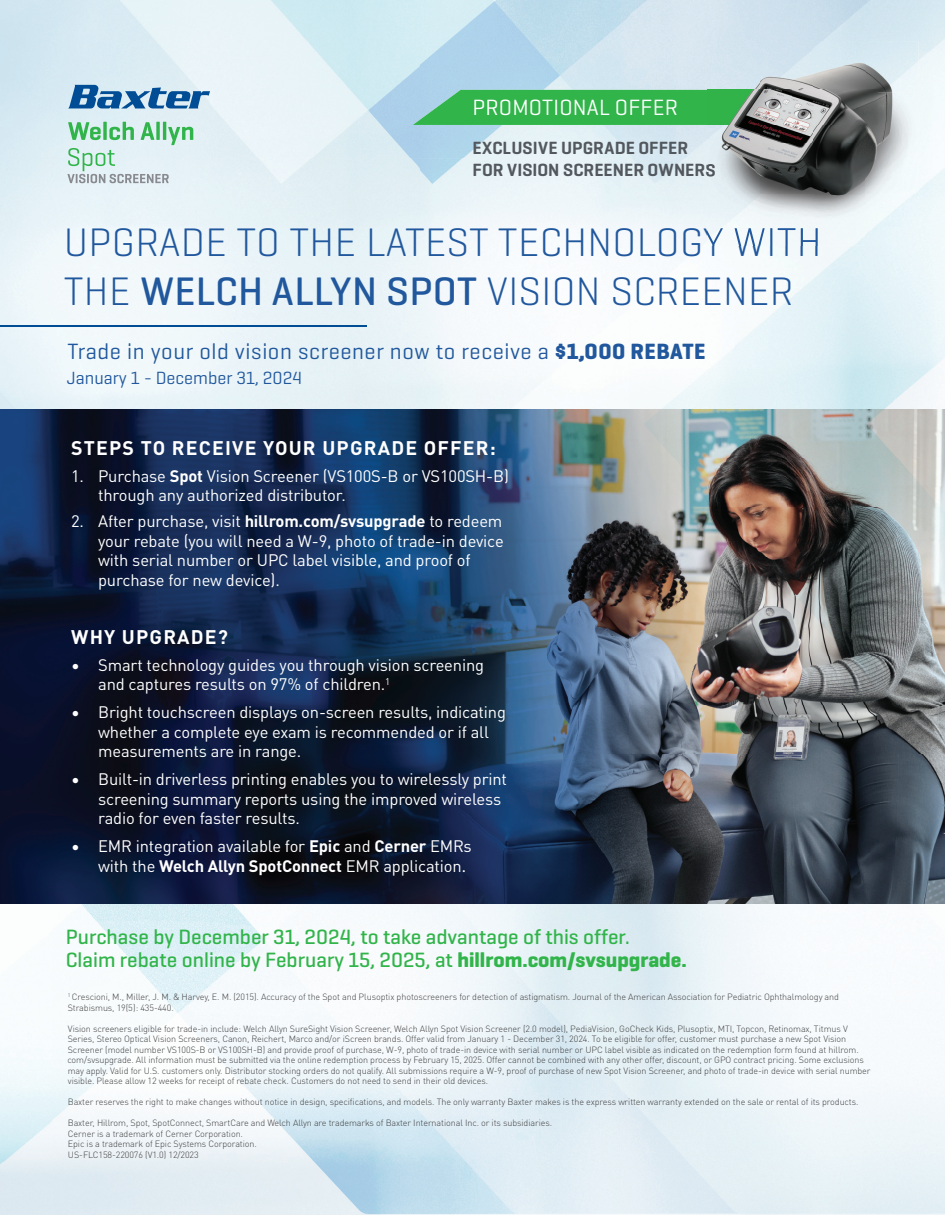
<style>
.page{position:relative;width:945px;height:1215px;background:#fff}
.page>*{position:absolute;margin:0;border:0;box-sizing:border-box;transform-origin:0 0}
.t1{font:300 40.5px/49.5px "Geogrotesque";letter-spacing:.01em;color:#21589d}
.t2{font:22.5px "Geogrotesque";letter-spacing:.025em;color:#21589d}
.t3{font:22.5px "Geogrotesque";letter-spacing:.01em;color:#fff}
.t4{font:500 21px/22.8px "Geogrotesque";color:#31b44a}
.t5{font:700 19.5px "DIN Pro";letter-spacing:.06em;color:#fff}
.t6{font:600 18px/22.5px "Geogrotesque";letter-spacing:.005em;color:#52585e}
.t7{font:18px "Geogrotesque";color:#21589d}
.t8{font:16.5px/19.5px "DIN Pro";letter-spacing:-.01em;color:#fff}
.t9{font:300 9px/10.5px "DIN Pro";letter-spacing:-.01em;color:#3e3e3f}
.s1{font-weight:500}
.s2{font-weight:700}
.s3{font-family:"Matter"}
</style>
<div class="page">
<img style="left:0;top:0;width:630px;height:317px">
<img style="left:630px;top:0;width:105px;height:409px">
<img style="left:893px;top:52px;width:52px;height:357px">
<div style="left:0;top:317px;width:367px;height:92px;background:#eaf4f8"></div>
<img style="left:0;top:903px;width:52px;height:312px">
<img style="left:52px;top:903px;width:893px;height:312px">
<img style="left:68px;top:228px;width:754px;height:28px">
<img style="left:474px;top:164px;width:234px;height:13px">
<img style="left:0;top:409px;width:945px;height:494px">
<svg style="left:413px;top:90px;width:295px;height:35px;background:#3bb657"></svg>
<svg style="left:68px;top:122px;width:125px;height:61px;background:#c0e0d3"></svg>
<svg style="left:68px;top:85px;width:142px;height:23px;background:#6d9bc3"></svg>
<hr style="left:0;top:326px;width:367px;height:1px;background:#014d95">
<img style="left:708px;top:41px;width:158px;height:49px">
<img style="left:866px;top:41px;width:52px;height:102px">
<img style="left:708px;top:125px;width:158px;height:18px">
<img style="left:708px;top:143px;width:210px;height:52px">
<img style="left:708px;top:195px;width:105px;height:33px">
<img style="left:813px;top:195px;width:105px;height:51px">
<img style="left:708px;top:228px;width:114px;height:18px">
<svg style="left:708px;top:164px;width:7px;height:13px"></svg>
<img style="left:708px;top:90px;width:169px;height:35px">
<h2 class="t3" style="left:472px;top:93px;width:207px">PROMOTIONAL OFFER</h2>
<h3 class="t6" style="left:472px;top:136px;width:245px">EXCLUSIVE UPGRADE OFFER<br>FOR VISION SCREENER OWNERS</h3>
<h1 class="t1" style="left:64px;top:216px;width:759px">UPGRADE TO THE LATEST TECHNOLOGY WITH<br>THE <span class="s1">WELCH ALLYN SPOT</span> VISION SCREENER</h1>
<h2 class="t2" style="left:68px;top:337px;width:640px">Trade in your old vision screener now to receive a <span class="s2">$1,000 REBATE</span></h2>
<h3 class="t7" style="left:67px;top:367px;width:237px">January 1 - December 31, 2024</h3>
<h3 class="t5" style="left:71px;top:433px;width:426px">STEPS TO RECEIVE YOUR UPGRADE OFFER:</h3>
<h3 class="t8" style="left:98px;top:465px;width:412px;text-indent:-27px">1. Purchase <span class="s2">Spot</span> Vision Screener (VS100S-B or VS100SH-B) through any authorized distributor.</h3>
<h3 class="t8" style="left:98px;top:511px;width:407px;text-indent:-27px">2. After purchase, visit <span class="s2">hillrom.com/svsupgrade</span> to redeem your rebate (you will need a W-9, photo of trade-in device with serial number or UPC label visible, and proof of purchase for new device).</h3>
<h3 class="t5" style="left:71px;top:622px;width:158px">WHY UPGRADE?</h3>
<h3 class="t8" style="left:98px;top:654px;width:387px;text-indent:-27px">• Smart technology guides you through vision screening and captures results on 97% of children.<sup>1</sup></h3>
<h3 class="t8" style="left:98px;top:701px;width:409px;text-indent:-27px">• Bright touchscreen displays on-screen results, indicating whether a complete eye exam is recommended or if all measurements are in range.</h3>
<h3 class="t8" style="left:98px;top:769px;width:410px;text-indent:-27px">• Built-in driverless printing enables you to wirelessly print screening summary reports using the improved wireless radio for even faster results.</h3>
<h3 class="t8" style="left:98px;top:836px;width:375px;text-indent:-27px">• EMR integration available for <span class="s2">Epic</span> and <span class="s2">Cerner</span> EMRs with the <span class="s2">Welch Allyn SpotConnect</span> EMR application<span class="s3">.</span></h3>
<h3 class="t4" style="left:66px;top:925px;width:623px">Purchase by December 31, 2024, to take advantage of this offer.<br>Claim rebate online by February 15, 2025, at <span class="s2">hillrom.com/svsupgrade.</span></h3>
<p class="t9" style="left:68px;top:991px;width:773px"><sup>1</sup> Crescioni, M., Miller, J. M. &amp; Harvey, E. M. (2015). Accuracy of the Spot and Plusoptix photoscreeners for detection of astigmatism. Journal of the American Association for Pediatric Ophthalmology and<br>Strabismus, 19(5 ): 435-440.</p>
<p class="t9" style="left:67px;top:1023px;width:805px">Vision screeners eligible for trade-in include: Welch Allyn SureSight Vision Screener, Welch Allyn Spot Vision Screener (2.0 model), PediaVision, GoCheck Kids, Plusoptix, MTI, Topcon, Retinomax, Titmus V Series, Stereo Optical Vision Screeners, Canon, Reichert, Marco and/or iScreen brands. Offer valid from January 1 - December 31, 2024. To be eligible for offer, customer must purchase a new Spot Vision Screener (model number VS100S-B or VS100SH-B) and provide proof of purchase, W-9, photo of trade-in device with serial number or UPC label visible as indicated on the redemption form found at hillrom. com/svsupgrade. All information must be submitted via the online redemption process by February 15, 2025. Offer cannot be combined with any other offer, discount, or GPO contract pricing. Some exclusions may apply. Valid for U.S. customers only. Distributor stocking orders do not qualify. All submissions require a W-9, proof of purchase of new Spot Vision Screener, and photo of trade-in device with serial number visible. Please allow 12 weeks for receipt of rebate check. Customers do not need to send in their old devices.</p>
<p class="t9" style="left:68px;top:1096px;width:792px">Baxter reserves the right to make changes without notice in design, specifications, and models. The only warranty Baxter makes is the express written warranty extended on the sale or rental of its products.</p>
<p class="t9" style="left:68px;top:1117px;width:486px">Baxter, Hillrom, Spot, SpotConnect, SmartCare and Welch Allyn are trademarks of Baxter International Inc. or its subsidiaries.<br>Cerner is a trademark of Cerner Corporation.<br>Epic is a trademark of Epic Systems Corporation.<br>US-FLC158-220076 (V1.0) 12/2023</p>
</div>
